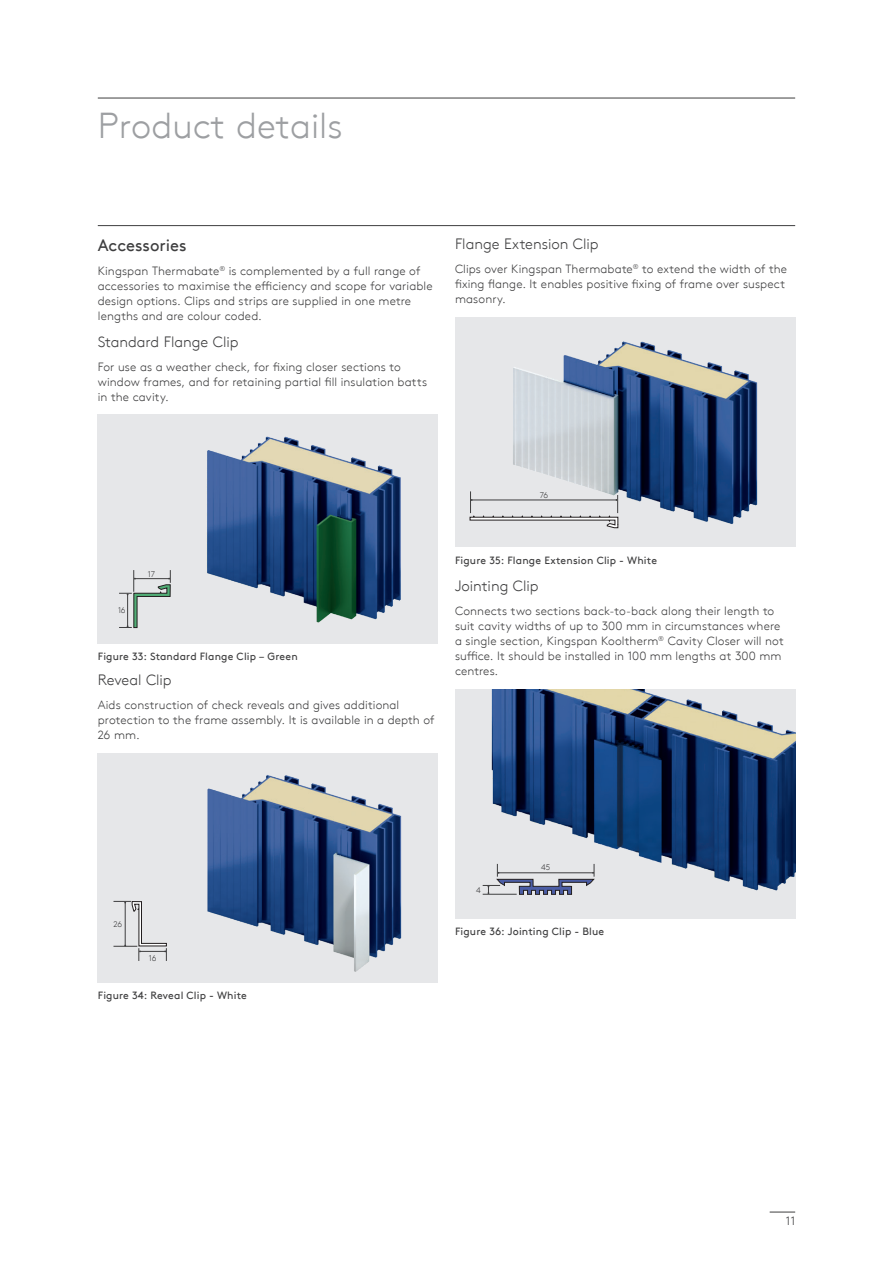
<style>
.page{position:relative;width:893px;height:1263px;background:#fff}
.page>*{position:absolute;margin:0;border:0;box-sizing:border-box;transform-origin:0 0}
.t1{font:300 36px "Kingspan Brown TT";color:#9d9fa2}
.t2{font:16.5px "Kingspan Brown TT";color:#3e3e3f}
.t3{font:300 15px "Kingspan Brown TT";letter-spacing:-.005em;color:#3e3e3f}
.t4{font:300 12px/15px "Kingspan Brown TT";letter-spacing:.01em;color:#3e3e3f}
.t5{font:10.5px "Kingspan Brown TT";letter-spacing:.01em;color:#3e3e3f}
.t6{font:300 8.25px "Kingspan Brown TT";letter-spacing:-.02em;color:#3e3e3f}
</style>
<div class="page">
<svg style="left:770px;top:1212px;width:25px;height:1px"></svg>
<hr style="left:98px;top:225px;width:697px;height:1px;background:#3e3e3f">
<hr style="left:98px;top:98px;width:697px;height:1px;background:#3e3e3f">
<img style="left:98px;top:414px;width:340px;height:230px">
<img style="left:98px;top:753px;width:340px;height:230px">
<img style="left:455px;top:318px;width:340px;height:229px">
<img style="left:455px;top:689px;width:340px;height:230px">
<svg style="left:119px;top:570px;width:52px;height:58px;background:#c9d0ce"></svg>
<svg style="left:113px;top:901px;width:54px;height:60px;background:#d5d5d7"></svg>
<svg style="left:470px;top:491px;width:148px;height:37px;background:#d4d5d7"></svg>
<svg style="left:483px;top:864px;width:112px;height:31px;background:#b8bac4"></svg>
<h1 class="t1" style="left:98px;top:99px;width:246px">Product details</h1>
<h2 class="t2" style="left:98px;top:232px;width:90px">Accessories</h2>
<p class="t4" style="left:98px;top:262px;width:336px">Kingspan Thermabate<sup>®</sup> is complemented by a full range of accessories to maximise the efficiency and scope for variable design options. Clips and strips are supplied in one metre lengths and are colour coded.</p>
<p class="t3" style="left:98px;top:330px;width:142px">Standard Flange Clip</p>
<p class="t4" style="left:98px;top:358px;width:331px">For use as a weather check, for fixing closer sections to window frames, and for retaining partial fill insulation batts in the cavity.</p>
<p class="t3" style="left:455px;top:233px;width:145px">Flange Extension Clip</p>
<p class="t4" style="left:455px;top:261px;width:334px">Clips over Kingspan Thermabate<sup>®</sup> to extend the width of the fixing flange. It enables positive fixing of frame over suspect masonry.</p>
<p class="t6" style="left:540px;top:489px;width:10px">76</p>
<p class="t6" style="left:118px;top:604px;width:9px">16</p>
<p class="t6" style="left:148px;top:568px;width:9px">17</p>
<p class="t5" style="left:98px;top:649px;width:202px">Figure 33: Standard Flange Clip – Green</p>
<p class="t3" style="left:98px;top:669px;width:75px">Reveal Clip</p>
<p class="t4" style="left:98px;top:697px;width:338px">Aids construction of check reveals and gives additional protection to the frame assembly. It is available in a depth of<br>26 mm.</p>
<p class="t5" style="left:455px;top:552px;width:204px">Figure 35: Flange Extension Clip - White</p>
<p class="t3" style="left:455px;top:575px;width:85px">Jointing Clip</p>
<p class="t4" style="left:455px;top:602px;width:330px">Connects two sections back-to-back along their length to suit cavity widths of up to 300 mm in circumstances where a single section, Kingspan Kooltherm<sup>®</sup> Cavity Closer will not suffice. It should be installed in 100 mm lengths at 300 mm centres.</p>
<p class="t6" style="left:113px;top:918px;width:10px">26</p>
<p class="t6" style="left:149px;top:952px;width:9px">16</p>
<p class="t5" style="left:98px;top:987px;width:151px">Figure 34: Reveal Clip - White</p>
<p class="t6" style="left:476px;top:884px;width:6px">4</p>
<p class="t6" style="left:541px;top:861px;width:11px">45</p>
<p class="t5" style="left:455px;top:924px;width:151px">Figure 36: Jointing Clip - Blue</p>
<p class="t4" style="left:786px;top:1213px;width:11px">11</p>
</div>
